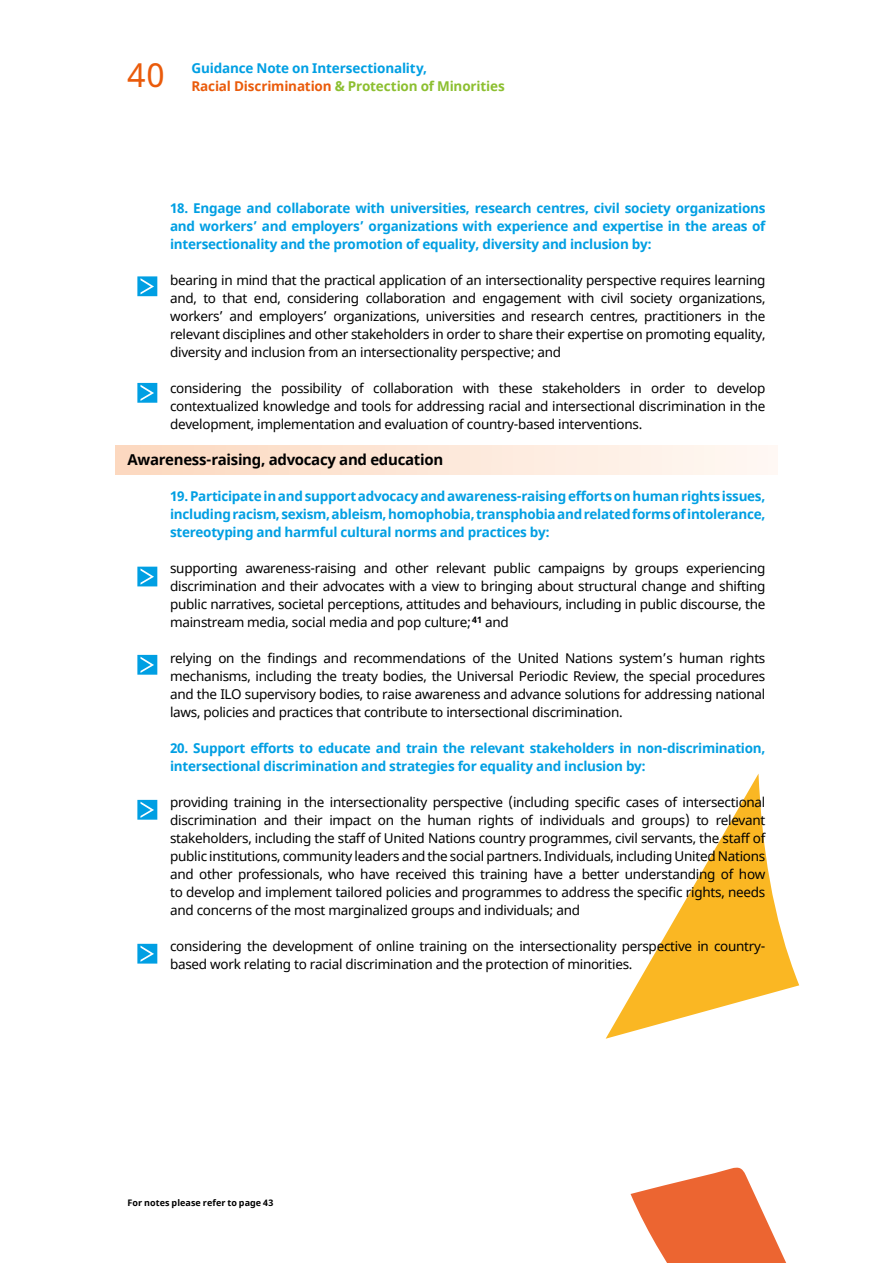
<style>
.page{position:relative;width:893px;height:1263px;background:#fff}
.page>*{position:absolute;margin:0;border:0;box-sizing:border-box;transform-origin:0 0}
.t1{font:33px "Noto Sans";color:#ea5b0b}
.t2{font:700 15px "Noto Sans";letter-spacing:-.02em;color:#000}
.t3{font:13.5px/18px "Noto Sans";letter-spacing:-.02em;color:#000;text-align:justify}
.t4{font:700 13.5px/18px "Noto Sans";letter-spacing:-.02em;color:#009fe3;text-align:justify}
.t5{font:700 9px "Noto Sans";letter-spacing:.005em;color:#000}
.s1{color:#ea5b0b}
.s2{color:#8cbf30}
</style>
<div class="page">
<div style="left:116px;top:446px;width:661px;height:28px;background:linear-gradient(to right,#fcd8bf,#fff8f4)"></div>
<svg style="left:631px;top:1167px;width:156px;height:96px"></svg>
<svg style="left:606px;top:774px;width:193px;height:265px"></svg>
<svg style="left:137px;top:276px;width:20px;height:20px"></svg>
<svg style="left:137px;top:383px;width:20px;height:20px"></svg>
<svg style="left:137px;top:567px;width:20px;height:19px"></svg>
<svg style="left:137px;top:655px;width:20px;height:20px"></svg>
<svg style="left:137px;top:800px;width:20px;height:20px"></svg>
<svg style="left:137px;top:944px;width:20px;height:19px"></svg>
<h1 class="t1" style="left:128px;top:53px;width:39px">40</h1>
<p class="t4" style="left:191px;top:60px;width:315px">Guidance Note on Intersectionality,<br><span class="s1">Racial Discrimination</span> <span class="s2">&amp; Protection of Minorities</span></p>
<p class="t4" style="left:170px;top:200px;width:597px">18. Engage and collaborate with universities, research centres, civil society organizations and workers’ and employers’ organizations with experience and expertise in the areas of intersectionality and the promotion of equality, diversity and inclusion by:</p>
<p class="t3" style="left:170px;top:272px;width:597px">bearing in mind that the practical application of an intersectionality perspective requires learning and, to that end, considering collaboration and engagement with civil society organizations, workers’ and employers’ organizations, universities and research centres, practitioners in the relevant disciplines and other stakeholders in order to share their expertise on promoting equality, diversity and inclusion from an intersectionality perspective; and</p>
<p class="t3" style="left:170px;top:380px;width:597px">considering the possibility of collaboration with these stakeholders in order to develop contextualized knowledge and tools for addressing racial and intersectional discrimination in the development, implementation and evaluation of country-based interventions.</p>
<p class="t2" style="left:128px;top:449px;width:317px">Awareness-raising, advocacy and education</p>
<p class="t4" style="left:170px;top:488px;width:597px">19. Participate in and support advocacy and awareness-raising efforts on human rights issues, including racism, sexism, ableism, homophobia, transphobia and related forms of intolerance, stereotyping and harmful cultural norms and practices by:</p>
<p class="t3" style="left:170px;top:560px;width:597px">supporting awareness-raising and other relevant public campaigns by groups experiencing discrimination and their advocates with a view to bringing about structural change and shifting public narratives, societal perceptions, attitudes and behaviours, including in public discourse, the mainstream media, social media and pop culture;<sup>41</sup> and</p>
<p class="t3" style="left:170px;top:650px;width:597px">relying on the findings and recommendations of the United Nations system’s human rights mechanisms, including the treaty bodies, the Universal Periodic Review, the special procedures and the ILO supervisory bodies, to raise awareness and advance solutions for addressing national laws, policies and practices that contribute to intersectional discrimination.</p>
<p class="t4" style="left:170px;top:740px;width:597px">20. Support efforts to educate and train the relevant stakeholders in non-discrimination, intersectional discrimination and strategies for equality and inclusion by:</p>
<p class="t3" style="left:170px;top:794px;width:597px">providing training in the intersectionality perspective (including specific cases of intersectional discrimination and their impact on the human rights of individuals and groups) to relevant stakeholders, including the staff of United Nations country programmes, civil servants, the staff of public institutions, community leaders and the social partners. Individuals, including United Nations and other professionals, who have received this training have a better understanding of how to develop and implement tailored policies and programmes to address the specific rights, needs and concerns of the most marginalized groups and individuals; and</p>
<p class="t3" style="left:170px;top:938px;width:597px">considering the development of online training on the intersectionality perspective in country&shy;based work relating to racial discrimination and the protection of minorities.</p>
<p class="t5" style="left:128px;top:1197px;width:147px">For notes please refer to page 43</p>
</div>
